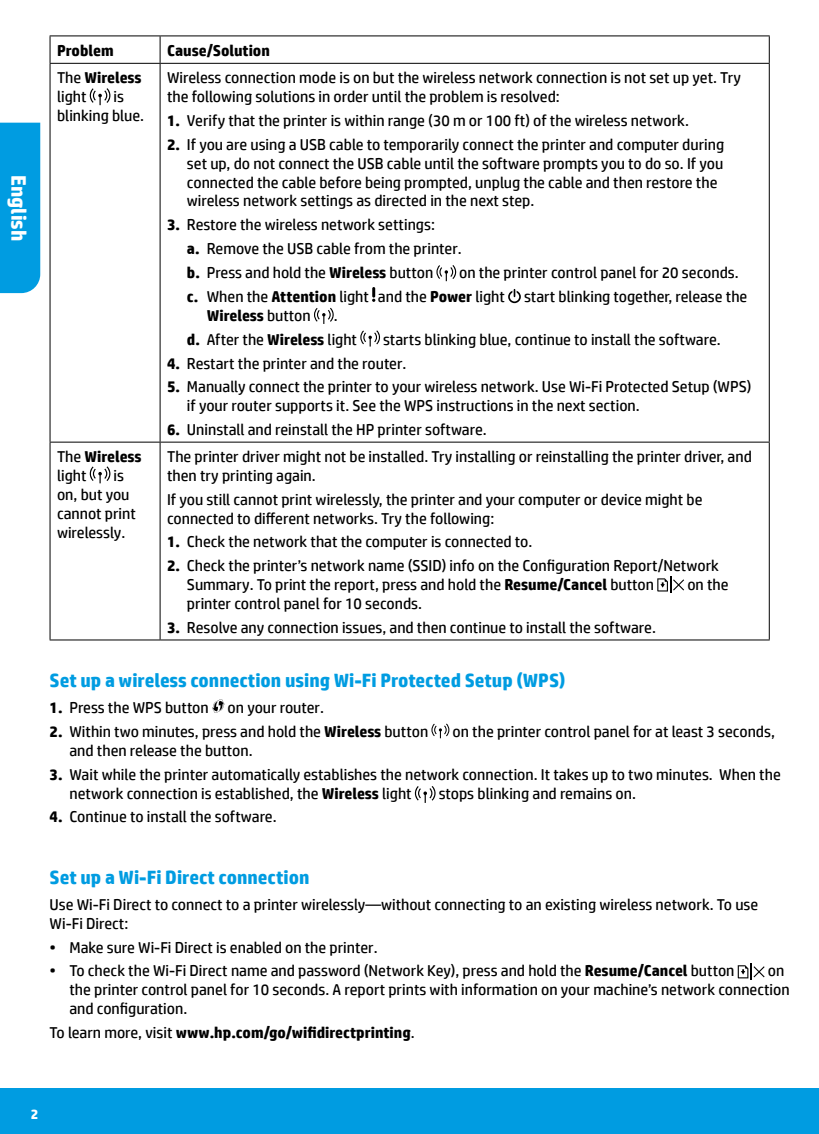
<style>
.page{position:relative;width:819px;height:1134px;background:#fff}
.page>*{position:absolute;margin:0;border:0;box-sizing:border-box;transform-origin:0 0}
.bleed_tab{font:700 21px "HP Simplified";color:#fff}
.subsection_title2{font:700 19.25px "HP Simplified";color:#009ce1}
.table_body1{font:15.75px/18.9px "HP Simplified";color:#000}
.body{font:15.75px/18.9px "HP Simplified";color:#000}
.body-2{font:700 15.75px "HP Simplified";color:#000}
.table_body1-2{font:700 15.75px "HP Simplified";color:#000}
.t1{font:700 14px "HP Simplified";color:#fff}
.s1{font-weight:700}
.s2{font-weight:400}
</style>
<div class="page">
<hr style="left:50px;top:64px;width:1px;height:378px;background:#000">
<hr style="left:160px;top:64px;width:1px;height:378px;background:#000">
<hr style="left:769px;top:64px;width:1px;height:378px;background:#000">
<hr style="left:50px;top:442px;width:110px;height:1px;background:#000">
<hr style="left:50px;top:443px;width:1px;height:197px;background:#000">
<hr style="left:160px;top:442px;width:610px;height:1px;background:#000">
<hr style="left:160px;top:443px;width:1px;height:197px;background:#000">
<hr style="left:769px;top:443px;width:1px;height:197px;background:#000">
<hr style="left:50px;top:640px;width:110px;height:1px;background:#000">
<hr style="left:160px;top:640px;width:610px;height:1px;background:#000">
<hr style="left:50px;top:35px;width:110px;height:1px;background:#000">
<svg style="left:50px;top:36px;width:1px;height:27px"></svg>
<hr style="left:160px;top:35px;width:610px;height:1px;background:#000">
<svg style="left:160px;top:36px;width:1px;height:27px"></svg>
<svg style="left:769px;top:36px;width:1px;height:27px"></svg>
<hr style="left:50px;top:63px;width:110px;height:1px;background:#000">
<hr style="left:160px;top:63px;width:610px;height:1px;background:#000">
<svg style="left:90px;top:88px;width:20px;height:15px"></svg>
<svg style="left:436px;top:265px;width:20px;height:14px"></svg>
<svg style="left:372px;top:287px;width:3px;height:15px"></svg>
<div style="left:508px;top:290px;width:13px;height:13px;border:2px solid #000;border-radius:50%"></div>
<svg style="left:512px;top:290px;width:5px;height:6px"></svg>
<svg style="left:314px;top:308px;width:20px;height:14px"></svg>
<svg style="left:360px;top:330px;width:20px;height:14px"></svg>
<svg style="left:90px;top:466px;width:20px;height:15px"></svg>
<svg style="left:657px;top:577px;width:27px;height:16px"></svg>
<svg style="left:738px;top:963px;width:27px;height:17px"></svg>
<svg style="left:212px;top:699px;width:12px;height:14px"></svg>
<svg style="left:431px;top:724px;width:18px;height:12px"></svg>
<svg style="left:415px;top:786px;width:21px;height:15px"></svg>
<div style="left:0;top:1089px;width:819px;height:45px;background:#009ce1"></div>
<div style="left:0;top:123px;width:40px;height:170px;background:#009ce1"></div>
<p class="bleed_tab" style="left:33px;top:175px;width:68px;rotate:90deg">English</p>
<p class="table_body1-2" style="left:57px;top:40px;width:58px">Problem</p>
<p class="table_body1-2" style="left:167px;top:40px;width:104px">Cause/Solution</p>
<p class="body" style="left:57px;top:68px;width:86px">The <span class="s1">Wireless </span>light</p>
<p class="table_body1" style="left:167px;top:68px;width:576px">Wireless connection mode is on but the wireless network connection is not set up yet. Try the following solutions in order until the problem is resolved:</p>
<p class="table_body1" style="left:167px;top:111px;width:523px"><span class="s1">1.</span> Verify that the printer is within range (30 m or 100 ft) of the wireless network.</p>
<p class="table_body1" style="left:187px;top:135px;width:539px;text-indent:-20px"><span class="s1">2.</span> If you are using a USB cable to temporarily connect the printer and computer during set up, do not connect the USB cable until the software prompts you to do so. If you connected the cable before being prompted, unplug the cable and then restore the wireless network settings as directed in the next step.</p>
<p class="table_body1" style="left:167px;top:215px;width:269px"><span class="s1">3.</span> Restore the wireless network settings:</p>
<p class="table_body1" style="left:187px;top:239px;width:276px"><span class="s1">a.</span> Remove the USB cable from the printer.</p>
<p class="table_body1" style="left:187px;top:263px;width:248px"><span class="s1">b.</span> Press and hold the <span class="s1">Wireless</span> button</p>
<p class="table_body1" style="left:459px;top:263px;width:281px">on the printer control panel for 20 seconds.</p>
<p class="table_body1" style="left:207px;top:287px;width:542px;text-indent:-20px"><span class="s1">c.</span> When the <span class="s1">Attention</span> light and the <span class="s1">Power</span> light start blinking together, release the<br><span class="s1">Wireless</span> button</p>
<p class="table_body1" style="left:334px;top:306px;width:5px">.</p>
<p class="table_body1" style="left:187px;top:330px;width:172px"><span class="s1">d.</span> After the <span class="s1">Wireless</span> light</p>
<p class="table_body1" style="left:383px;top:330px;width:339px">starts blinking blue, continue to install the software.</p>
<p class="table_body1" style="left:167px;top:353px;width:241px"><span class="s1">4.</span> Restart the printer and the router.</p>
<p class="table_body1" style="left:187px;top:377px;width:566px;text-indent:-20px"><span class="s1">5.</span> Manually connect the printer to your wireless network. Use Wi-Fi Protected Setup (WPS) if your router supports it. See the WPS instructions in the next section.</p>
<p class="table_body1" style="left:167px;top:420px;width:321px"><span class="s1">6.</span> Uninstall and reinstall the HP printer software.</p>
<p class="body" style="left:57px;top:87px;width:89px;text-indent:57px">is blinking blue.</p>
<p class="body" style="left:57px;top:447px;width:86px">The <span class="s1">Wireless </span>light</p>
<p class="body" style="left:57px;top:466px;width:80px;text-indent:57px">is on, but you cannot print wirelessly.</p>
<p class="body" style="left:167px;top:447px;width:586px">The printer driver might not be installed. Try installing or reinstalling the printer driver, and then try printing again.</p>
<p class="body" style="left:167px;top:490px;width:537px">If you still cannot print wirelessly, the printer and your computer or device might be connected to different networks. Try the following:</p>
<p class="table_body1" style="left:167px;top:532px;width:367px"><span class="s1">1.</span> Check the network that the computer is connected to.</p>
<p class="table_body1" style="left:187px;top:556px;width:534px;text-indent:-20px"><span class="s1">2.</span> Check the printer’s network name (SSID) info on the Configuration Report/Network<br>Summary. To print the report, press and hold the <span class="s1">Resume/Cancel</span> button</p>
<p class="table_body1" style="left:687px;top:575px;width:43px">on the</p>
<p class="table_body1" style="left:187px;top:594px;width:237px">printer control panel for 10 seconds.</p>
<p class="table_body1" style="left:167px;top:618px;width:490px"><span class="s1">3.</span> Resolve any connection issues, and then continue to install the software.</p>
<p class="subsection_title2" style="left:50px;top:667px;width:517px">Set up a wireless connection using Wi-Fi Protected Setup (WPS)</p>
<p class="table_body1" style="left:50px;top:698px;width:276px"><span class="s1">1.</span> Press the WPS button on your router.</p>
<p class="table_body1" style="left:50px;top:722px;width:380px"><span class="s1">2.</span> Within two minutes, press and hold the <span class="s1">Wireless</span> button</p>
<p class="table_body1" style="left:453px;top:722px;width:324px">on the printer control panel for at least 3 seconds,</p>
<p class="table_body1" style="left:69px;top:741px;width:185px">and then release the button.</p>
<p class="table_body1" style="left:69px;top:764px;width:713px;text-indent:-20px"><span class="s1">3.</span> Wait while the printer automatically establishes the network connection. It takes up to two minutes. When the network connection is established, the <span class="s1">Wireless</span> light</p>
<p class="table_body1" style="left:439px;top:783px;width:199px">stops blinking and remains on.</p>
<p class="table_body1" style="left:50px;top:807px;width:229px"><span class="s1">4.</span> Continue to install the software.</p>
<p class="subsection_title2" style="left:50px;top:864px;width:261px">Set up a Wi-Fi Direct connection</p>
<p class="body" style="left:50px;top:895px;width:710px">Use Wi-Fi Direct to connect to a printer wirelessly—without connecting to an existing wireless network. To use<br>Wi‑Fi Direct:</p>
<p class="table_body1" style="left:50px;top:938px;width:330px">• Make sure Wi-Fi Direct is enabled on the printer.</p>
<p class="table_body1" style="left:50px;top:961px;width:686px">• To check the Wi-Fi Direct name and password (Network Key), press and hold the <span class="s1">Resume/Cancel</span> button</p>
<p class="table_body1" style="left:69px;top:961px;width:722px;text-indent:698px">on the printer control panel for 10 seconds. A report prints with information on your machine’s network connection and configuration.</p>
<p class="body-2" style="left:50px;top:1022px;width:367px"><span class="s2">To learn more, visit</span> www.hp.com/go/wifidirectprinting<span class="s2">.</span></p>
<p class="t1" style="left:31px;top:1105px;width:9px">2</p>
</div>
